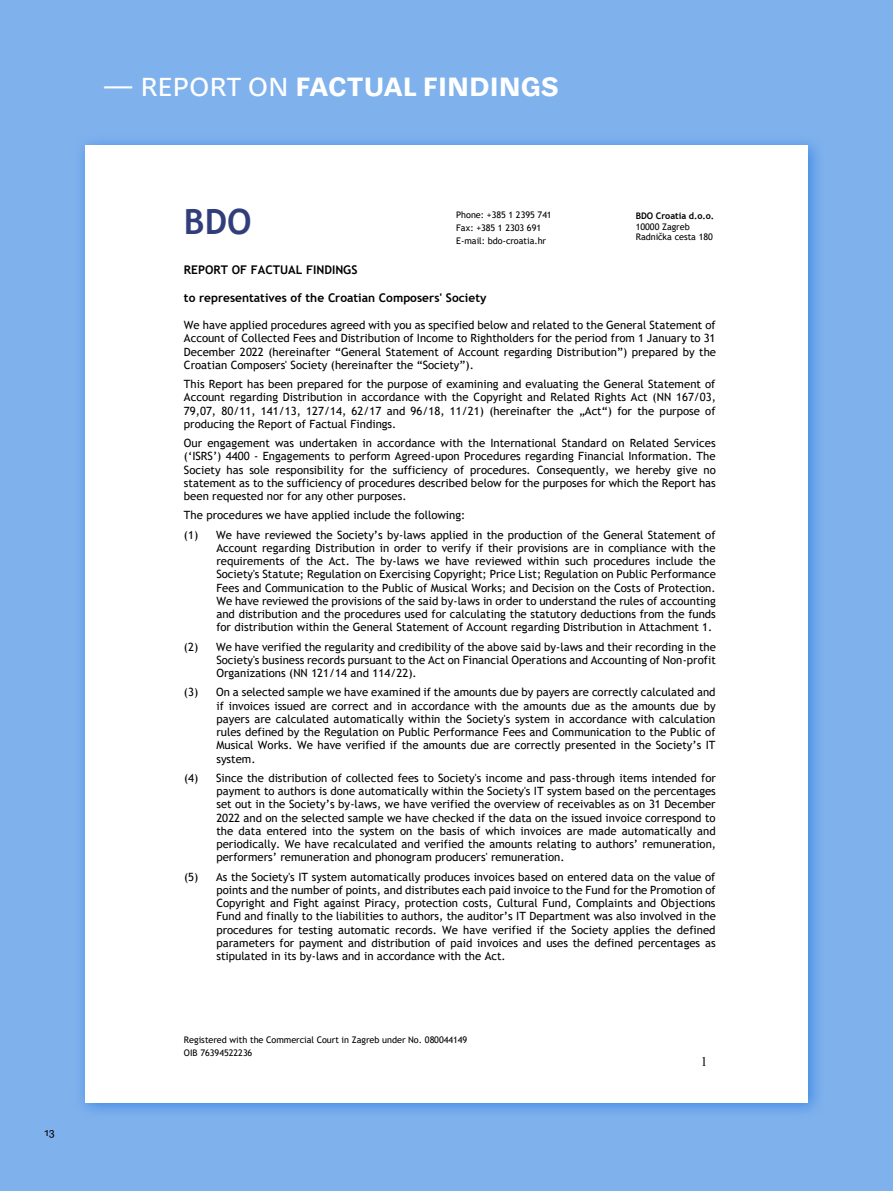
<style>
.page{position:relative;width:893px;height:1191px;background:#7fb1ed}
.page>*{position:absolute;margin:0;border:0;box-sizing:border-box;transform-origin:0 0}
.t1{font:700 34.8px "Trebuchet MS";color:#313e7b}
.t2{font:33px "Mote Sm Bld";color:#fff}
.t3{font:13.2px "Times New Roman";color:#000}
.t4{font:700 12px "Trebuchet MS";color:#000}
.t5{font:12px "Mote";color:#000}
.t6{font:11.4px/13.2px "Trebuchet MS";color:#000;text-align:justify}
.t7{font:9px/12.9px "Trebuchet MS";color:#000}
.t8{font:700 9px "Trebuchet MS";letter-spacing:-.01em;color:#000}
.s1{font-family:"Mote"}
</style>
<div class="page">
<div style="left:74px;top:134px;width:751px;height:985px;background:#2a7de1;opacity:.75"></div>
<div style="left:85px;top:145px;width:723px;height:957px;background:#fff"></div>
<p class="t5" style="left:45px;top:1125px;width:12px">13</p>
<h2 class="t2" style="left:102px;top:65px;width:458px"><span class="s1">— report on</span> factual findings</h2>
<h1 class="t1" style="left:184px;top:199px;width:69px">BDO</h1>
<p class="t4" style="left:184px;top:262px;width:175px">REPORT OF FACTUAL FINDINGS</p>
<p class="t4" style="left:184px;top:290px;width:304px">to representatives of the Croatian Composers' Society</p>
<p class="t6" style="left:184px;top:318px;width:534px">We have applied procedures agreed with you as specified below and related to the General Statement of Account of Collected Fees and Distribution of Income to Rightholders for the period from 1 January to 31<br>December 2022 (hereinafter “General Statement of Account regarding Distribution”) prepared by the Croatian Composers' Society (hereinafter the “Society”).</p>
<p class="t6" style="left:184px;top:377px;width:533px">This Report has been prepared for the purpose of examining and evaluating the General Statement of Account regarding Distribution in accordance with the Copyright and Related Rights Act (NN 167/03, 79,07, 80/11, 141/13, 127/14, 62/17 and 96/18, 11/21) (hereinafter the „Act“) for the purpose of producing the Report of Factual Findings.</p>
<p class="t6" style="left:184px;top:436px;width:533px">Our engagement was undertaken in accordance with the International Standard on Related Services (‘ISRS’) 4400 - Engagements to perform Agreed-upon Procedures regarding Financial Information. The Society has sole responsibility for the sufficiency of procedures. Consequently, we hereby give no statement as to the sufficiency of procedures described below for the purposes for which the Report has been requested nor for any other purposes.</p>
<p class="t6" style="left:184px;top:505px;width:533px;line-height:19.4px">The procedures we have applied include the following:<br>(1) We have reviewed the Society’s by-laws applied in the production of the General Statement of</p>
<p class="t6" style="left:216px;top:541px;width:501px">Account regarding Distribution in order to verify if their provisions are in compliance with the requirements of the Act. The by-laws we have reviewed within such procedures include the Society's Statute; Regulation on Exercising Copyright; Price List; Regulation on Public Performance Fees and Communication to the Public of Musical Works; and Decision on the Costs of Protection.<br>We have reviewed the provisions of the said by-laws in order to understand the rules of accounting and distribution and the procedures used for calculating the statutory deductions from the funds for distribution within the General Statement of Account regarding Distribution in Attachment 1.</p>
<p class="t6" style="left:216px;top:640px;width:501px;text-indent:-32px">(2) We have verified the regularity and credibility of the above said by-laws and their recording in the Society's business records pursuant to the Act on Financial Operations and Accounting of Non-profit Organizations (NN 121/14 and 114/22).</p>
<p class="t6" style="left:216px;top:685px;width:501px;text-indent:-32px">(3) On a selected sample we have examined if the amounts due by payers are correctly calculated and if invoices issued are correct and in accordance with the amounts due as the amounts due by payers are calculated automatically within the Society's system in accordance with calculation rules defined by the Regulation on Public Performance Fees and Communication to the Public of Musical Works. We have verified if the amounts due are correctly presented in the Society’s IT system.</p>
<p class="t6" style="left:216px;top:771px;width:501px;text-indent:-32px">(4) Since the distribution of collected fees to Society's income and pass-through items intended for payment to authors is done automatically within the Society's IT system based on the percentages set out in the Society’s by-laws, we have verified the overview of receivables as on 31 December 2022 and on the selected sample we have checked if the data on the issued invoice correspond to the data entered into the system on the basis of which invoices are made automatically and periodically. We have recalculated and verified the amounts relating to authors’ remuneration, performers’ remuneration and phonogram producers' remuneration.</p>
<p class="t6" style="left:216px;top:870px;width:501px;text-indent:-32px">(5) As the Society's IT system automatically produces invoices based on entered data on the value of points and the number of points, and distributes each paid invoice to the Fund for the Promotion of Copyright and Fight against Piracy, protection costs, Cultural Fund, Complaints and Objections Fund and finally to the liabilities to authors, the auditor’s IT Department was also involved in the procedures for testing automatic records. We have verified if the Society applies the defined parameters for payment and distribution of paid invoices and uses the defined percentages as stipulated in its by-laws and in accordance with the Act.</p>
<p class="t7" style="left:456px;top:208px;width:97px">Phone: +385 1 2395 741<br>Fax: +385 1 2303 691<br>E-mail: bdo-croatia.hr</p>
<p class="t8" style="left:636px;top:210px;width:80px">BDO Croatia d.o.o.</p>
<p class="t7" style="left:636px;top:221px;width:79px;line-height:10.4px">10000 Zagreb<br>Radnička cesta 180</p>
<p class="t7" style="left:184px;top:1033px;width:285px">Registered with the Commercial Court in Zagreb under No. 080044149<br>OIB 76394522236</p>
<p class="t3" style="left:701px;top:1052px;width:8px">1</p>
</div>
